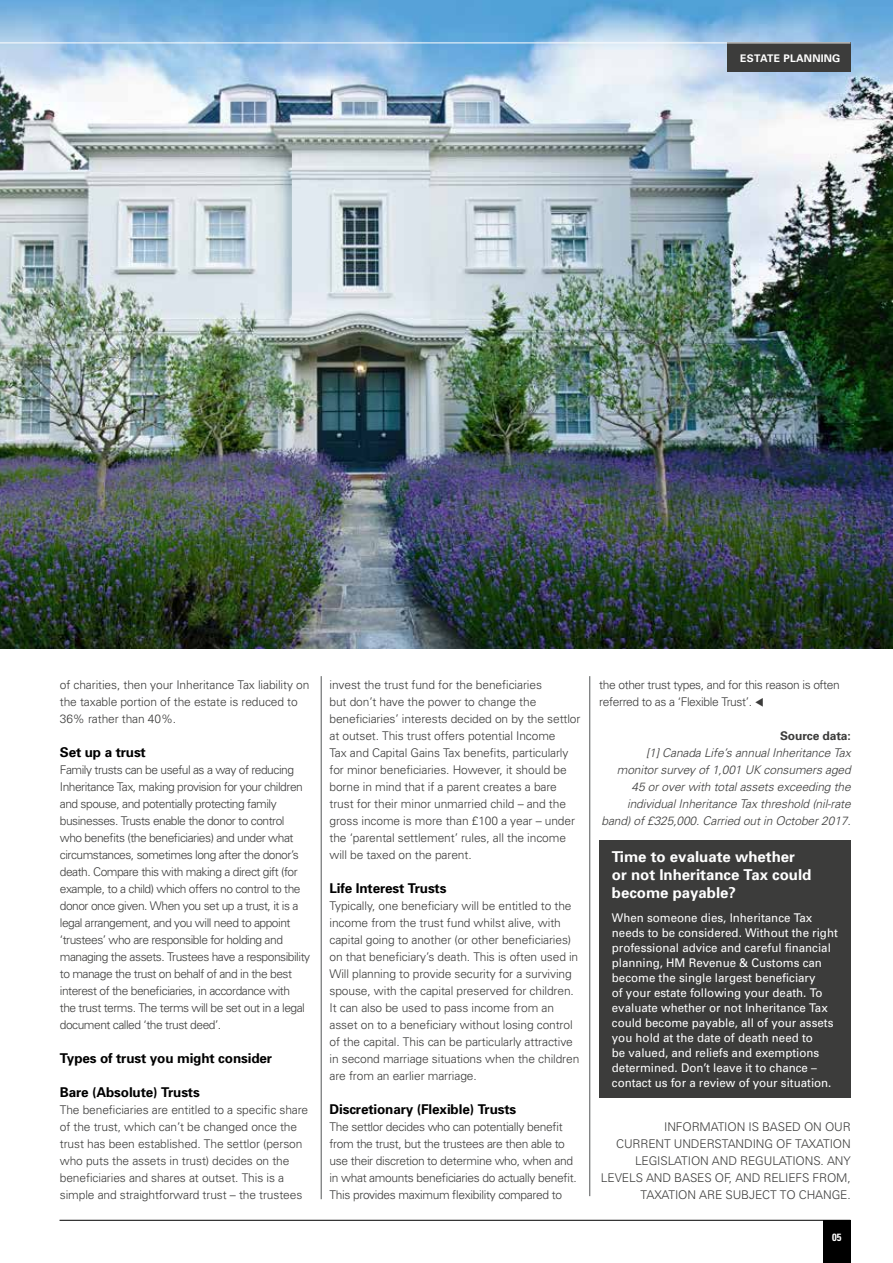
<style>
.page{position:relative;width:893px;height:1263px;background:#fff}
.page>*{position:absolute;margin:0;border:0;box-sizing:border-box;transform-origin:0 0}
.t1{font:700 15px/18px "Univers";color:#fff}
.t2{font:700 13.5px "Univers";letter-spacing:-.01em;color:#000}
.t3{font:300 12px/17px "Univers";letter-spacing:-.01em;color:#3c3c3b}
.t4{font:300 12px/17px "Univers";letter-spacing:-.04em;color:#3c3c3b}
.t5{font:12px/15px "Univers";color:#fff;scale:.96 1}
.t6{font:300 12px/17px "Univers";letter-spacing:-.03em;color:#3c3c3b}
.t7{font:italic 300 12px/17px "Univers";letter-spacing:-.01em;color:#3c3c3b;text-align:right}
.t8{font:700 12px "Univers";letter-spacing:-.01em;color:#3c3c3b}
.t9{font:700 10.5px "Univers";letter-spacing:.02em;color:#fff}
.t10{font:700 condensed 10.5px "Univers";color:#fff}
</style>
<div class="page">
<img style="left:0;top:0;width:893px;height:648px">
<hr style="left:60px;top:1220px;width:790px;height:1px;background:#000">
<div style="left:823px;top:1220px;width:27px;height:43px;background:#000"></div>
<div style="left:727px;top:43px;width:124px;height:29px;background:#3c3c3b"></div>
<hr style="left:0;top:43px;width:850px;height:1px;background:#fff">
<hr style="left:589px;top:676px;width:1px;height:520px;background:#525556">
<hr style="left:321px;top:676px;width:1px;height:523px;background:#525556">
<div style="left:599px;top:840px;width:252px;height:257px;background:#3c3c3b"></div>
<p class="t9" style="left:740px;top:51px;width:102px">ESTATE PLANNING</p>
<p class="t3" style="left:60px;top:676px;width:251px">of charities, then your Inheritance Tax liability on the taxable portion of the estate is reduced to<br>36% rather than 40%.</p>
<p class="t2" style="left:60px;top:743px;width:88px">Set up a trust</p>
<p class="t4" style="left:60px;top:761px;width:252px">Family trusts can be useful as a way of reducing Inheritance Tax, making provision for your children and spouse, and potentially protecting family businesses. Trusts enable the donor to control<br>who benefits (the beneficiaries) and under what circumstances, sometimes long after the donor’s death. Compare this with making a direct gift (for example, to a child) which offers no control to the donor once given. When you set up a trust, it is a legal arrangement, and you will need to appoint ‘trustees’ who are responsible for holding and managing the assets. Trustees have a responsibility to manage the trust on behalf of and in the best interest of the beneficiaries, in accordance with<br>the trust terms. The terms will be set out in a legal document called ‘the trust deed’.</p>
<p class="t2" style="left:60px;top:1050px;width:214px">Types of trust you might consider</p>
<p class="t2" style="left:60px;top:1084px;width:141px">Bare (Absolute) Trusts</p>
<p class="t3" style="left:60px;top:1101px;width:250px">The beneficiaries are entitled to a specific share of the trust, which can’t be changed once the trust has been established. The settlor (person who puts the assets in trust) decides on the beneficiaries and shares at outset. This is a simple and straightforward trust – the trustees</p>
<p class="t3" style="left:329px;top:676px;width:252px">invest the trust fund for the beneficiaries<br>but don’t have the power to change the beneficiaries’ interests decided on by the settlor at outset. This trust offers potential Income<br>Tax and Capital Gains Tax benefits, particularly for minor beneficiaries. However, it should be borne in mind that if a parent creates a bare trust for their minor unmarried child – and the gross income is more than £100 a year – under the ‘parental settlement’ rules, all the income will be taxed on the parent.</p>
<p class="t2" style="left:329px;top:879px;width:118px">Life Interest Trusts</p>
<p class="t3" style="left:329px;top:897px;width:251px">Typically, one beneficiary will be entitled to the income from the trust fund whilst alive, with capital going to another (or other beneficiaries) on that beneficiary’s death. This is often used in Will planning to provide security for a surviving spouse, with the capital preserved for children.<br>It can also be used to pass income from an asset on to a beneficiary without losing control of the capital. This can be particularly attractive in second marriage situations when the children are from an earlier marriage.</p>
<p class="t2" style="left:329px;top:1101px;width:188px">Discretionary (Flexible) Trusts</p>
<p class="t6" style="left:329px;top:1118px;width:249px">The settlor decides who can potentially benefit from the trust, but the trustees are then able to use their discretion to determine who, when and in what amounts beneficiaries do actually benefit.<br>This provides maximum flexibility compared to</p>
<p class="t6" style="left:599px;top:676px;width:242px">the other trust types, and for this reason is often referred to as a ‘Flexible Trust’. ▼</p>
<p class="t8" style="left:780px;top:728px;width:72px">Source data:</p>
<p class="t7" style="left:601px;top:744px;width:251px">[1] Canada Life’s annual Inheritance Tax<br>monitor survey of 1,001 UK consumers aged 45 or over with total assets exceeding the individual Inheritance Tax threshold (nil-rate band) of £325,000. Carried out in October 2017.</p>
<p class="t1" style="left:612px;top:847px;width:201px">Time to evaluate whether or not Inheritance Tax could become payable?</p>
<p class="t5" style="left:612px;top:910px;width:237px">When someone dies, Inheritance Tax needs to be considered. Without the right professional advice and careful financial planning, HM Revenue &amp; Customs can become the single largest beneficiary<br>of your estate following your death. To evaluate whether or not Inheritance Tax could become payable, all of your assets you hold at the date of death need to<br>be valued, and reliefs and exemptions determined. Don’t leave it to chance – contact us for a review of your situation.</p>
<p class="t3" style="left:601px;top:1118px;width:251px;text-align:right">INFORMATION IS BASED ON OUR<br>CURRENT UNDERSTANDING OF TAXATION LEGISLATION AND REGULATIONS. ANY LEVELS AND BASES OF, AND RELIEFS FROM, TAXATION ARE SUBJECT TO CHANGE.</p>
<p class="t10" style="left:832px;top:1230px;width:11px">05</p>
</div>
